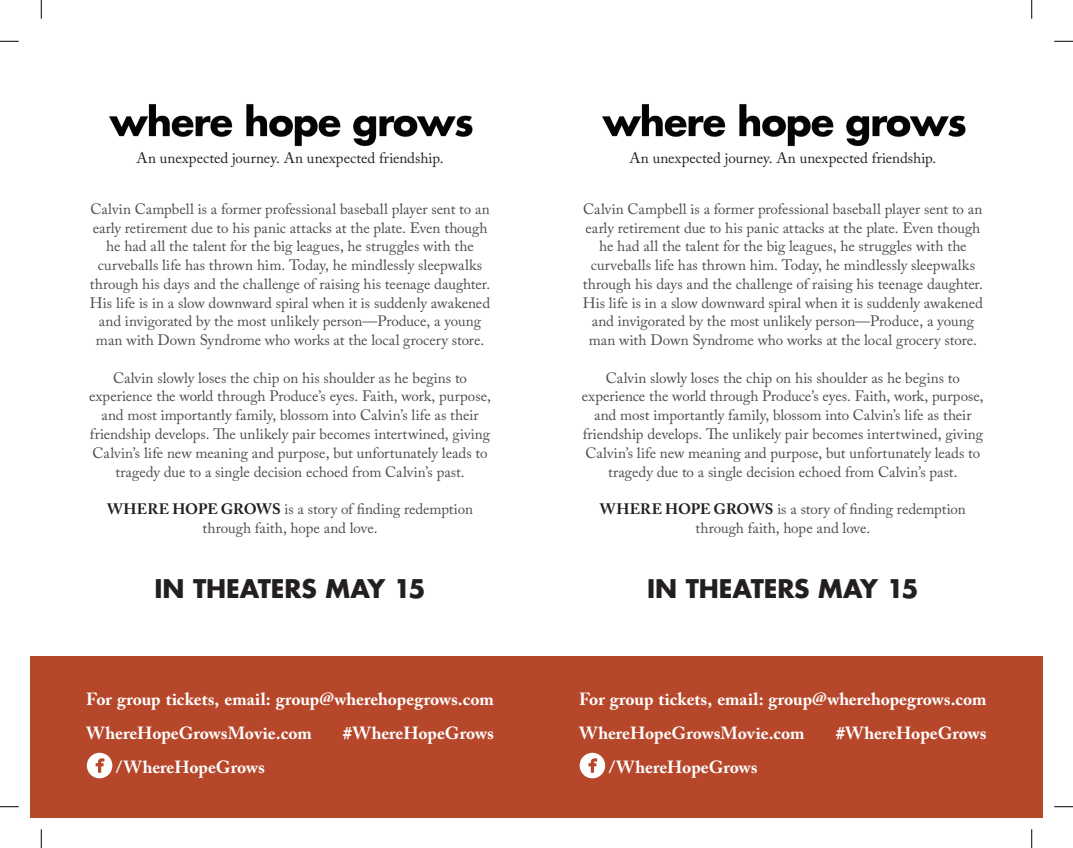
<style>
.page{position:relative;width:1073px;height:848px;background:#fff}
.page>*{position:absolute;margin:0;border:0;box-sizing:border-box;transform-origin:0 0}
.t1{font:700 25px "Futura Std";letter-spacing:-.005em;color:#231f20}
.t2{font:700 17.5px "Adobe Caslon Pro";color:#fff}
.t3{font:15px/18.8px "Adobe Caslon Pro";color:#4b4c4d;text-align:center}
.t4{font:15px "Adobe Caslon Pro";letter-spacing:.005em;color:#231f20}
.s1{font-weight:700;color:#231f20}
</style>
<div class="page">
<img style="left:109px;top:104px;width:364px;height:43px">
<img style="left:602px;top:104px;width:364px;height:43px">
<div style="left:30px;top:656px;width:1012px;height:162px;background:#b6472b"></div>
<svg style="left:87px;top:752px;width:25px;height:26px"></svg>
<svg style="left:579px;top:752px;width:26px;height:26px"></svg>
<svg style="left:0;top:40px;width:19px;height:2px"></svg>
<svg style="left:1054px;top:40px;width:18px;height:2px"></svg>
<svg style="left:0;top:806px;width:19px;height:1px"></svg>
<svg style="left:1054px;top:806px;width:18px;height:1px"></svg>
<svg style="left:40px;top:0;width:2px;height:19px"></svg>
<svg style="left:40px;top:829px;width:2px;height:19px"></svg>
<svg style="left:1031px;top:0;width:1px;height:19px"></svg>
<svg style="left:1031px;top:829px;width:1px;height:19px"></svg>
<p class="t4" style="left:137px;top:149px;width:308px">An unexpected journey. An unexpected friendship.</p>
<p class="t4" style="left:629px;top:149px;width:308px">An unexpected journey. An unexpected friendship.</p>
<p class="t3" style="left:90px;top:199px;width:402px">Calvin Campbell is a former professional baseball player sent to an early retirement due to his panic attacks at the plate. Even though he had all the talent for the big leagues, he struggles with the curveballs life has thrown him. Today, he mindlessly sleepwalks through his days and the challenge of raising his teenage daughter.<br>His life is in a slow downward spiral when it is suddenly awakened and invigorated by the most unlikely person—Produce, a young man with Down Syndrome who works at the local grocery store.</p>
<p class="t3" style="left:89px;top:368px;width:403px">Calvin slowly loses the chip on his shoulder as he begins to experience the world through Produce’s eyes. Faith, work, purpose, and most importantly family, blossom into Calvin’s life as their friendship develops. The unlikely pair becomes intertwined, giving Calvin’s life new meaning and purpose, but unfortunately leads to tragedy due to a single decision echoed from Calvin’s past.</p>
<p class="t3" style="left:107px;top:499px;width:367px"><span class="s1">WHERE HOPE GROWS</span> is a story of finding redemption through faith, hope and love.</p>
<h1 class="t1" style="left:154px;top:572px;width:273px">IN THEATERS MAY 15</h1>
<p class="t3" style="left:583px;top:199px;width:402px">Calvin Campbell is a former professional baseball player sent to an early retirement due to his panic attacks at the plate. Even though he had all the talent for the big leagues, he struggles with the curveballs life has thrown him. Today, he mindlessly sleepwalks through his days and the challenge of raising his teenage daughter.<br>His life is in a slow downward spiral when it is suddenly awakened and invigorated by the most unlikely person—Produce, a young man with Down Syndrome who works at the local grocery store.</p>
<p class="t3" style="left:582px;top:368px;width:403px">Calvin slowly loses the chip on his shoulder as he begins to experience the world through Produce’s eyes. Faith, work, purpose, and most importantly family, blossom into Calvin’s life as their friendship develops. The unlikely pair becomes intertwined, giving Calvin’s life new meaning and purpose, but unfortunately leads to tragedy due to a single decision echoed from Calvin’s past.</p>
<p class="t3" style="left:600px;top:499px;width:367px"><span class="s1">WHERE HOPE GROWS</span> is a story of finding redemption through faith, hope and love.</p>
<h1 class="t1" style="left:647px;top:572px;width:273px">IN THEATERS MAY 15</h1>
<p class="t2" style="left:86px;top:689px;width:409px">For group tickets, email: group@wherehopegrows.com</p>
<p class="t2" style="left:579px;top:689px;width:409px">For group tickets, email: group@wherehopegrows.com</p>
<p class="t2" style="left:86px;top:722px;width:227px">WhereHopeGrowsMovie.com</p>
<p class="t2" style="left:343px;top:722px;width:152px">#WhereHopeGrows</p>
<p class="t2" style="left:579px;top:722px;width:227px">WhereHopeGrowsMovie.com</p>
<p class="t2" style="left:836px;top:722px;width:152px">#WhereHopeGrows</p>
<p class="t2" style="left:116px;top:756px;width:150px">/WhereHopeGrows</p>
<p class="t2" style="left:609px;top:756px;width:150px">/WhereHopeGrows</p>
</div>
